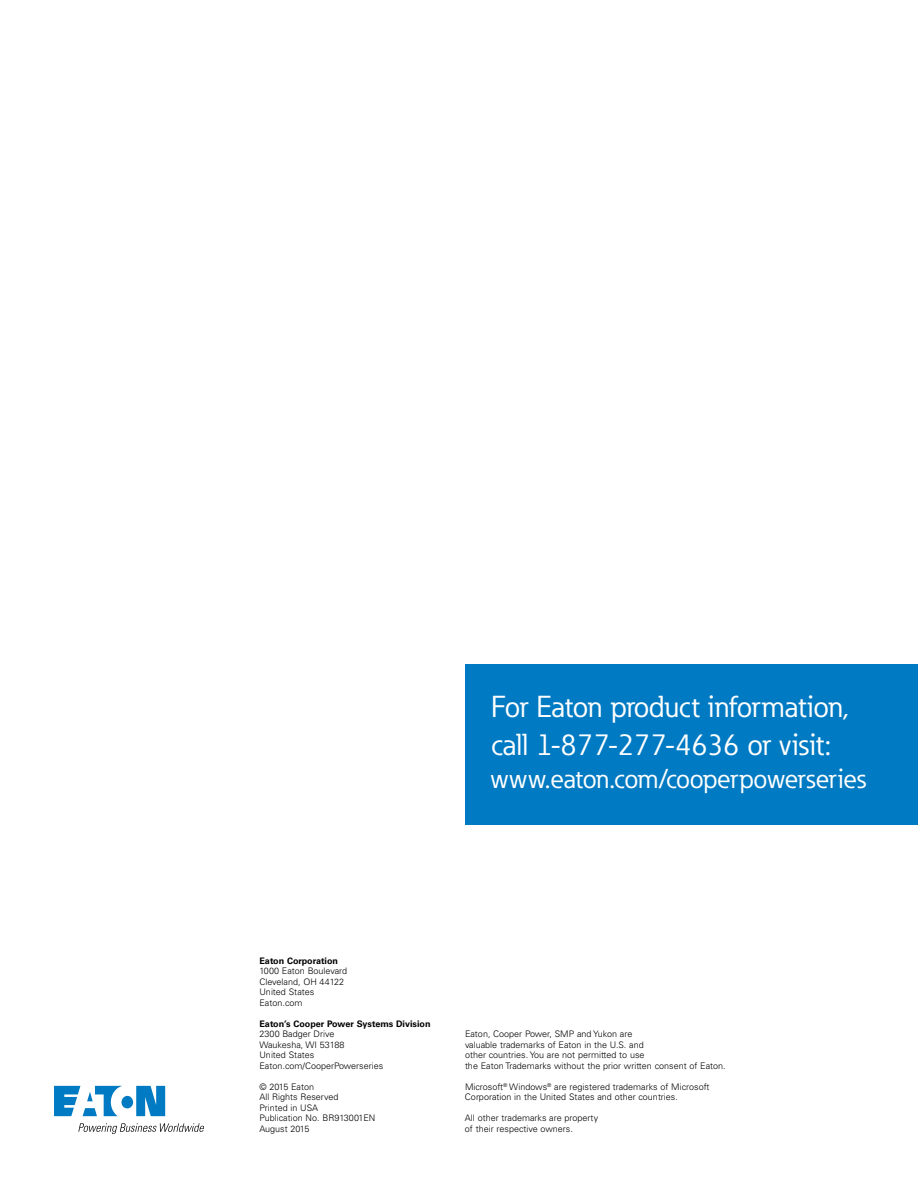
<style>
.page{position:relative;width:918px;height:1188px;background:#fff}
.page>*{position:absolute;margin:0;border:0;box-sizing:border-box;transform-origin:0 0}
.t1{font:30px/37.5px "Eaton";color:#fff}
.t2{font:27px "Eaton";letter-spacing:-.02em;color:#fff}
.t3{font:300 9px/10.5px "Univers LT Std";color:#000}
.t4{font:700 9px "Univers LT Std";color:#000}
</style>
<div class="page">
<svg style="left:54px;top:1086px;width:111px;height:30px"></svg>
<svg style="left:78px;top:1123px;width:126px;height:11px"></svg>
<div style="left:465px;top:664px;width:453px;height:161px;background:#007ac2"></div>
<h1 class="t1" style="left:491px;top:688px;width:360px">For Eaton product information, call 1-877-277-4636 or visit:</h1>
<h2 class="t2" style="left:490px;top:761px;width:378px">www.eaton.com/cooperpowerseries</h2>
<p class="t4" style="left:259px;top:955px;width:80px">Eaton Corporation</p>
<p class="t3" style="left:259px;top:966px;width:89px">1000 Eaton Boulevard<br>Cleveland, OH 44122<br>United States<br>Eaton.com</p>
<p class="t4" style="left:259px;top:1018px;width:173px">Eaton’s Cooper Power Systems Division</p>
<p class="t3" style="left:259px;top:1029px;width:125px">2300 Badger Drive<br>Waukesha, WI 53188<br>United States<br>Eaton.com/CooperPowerseries</p>
<p class="t3" style="left:259px;top:1081px;width:117px">© 2015 Eaton<br>All Rights Reserved<br>Printed in USA<br>Publication No. BR913001EN<br>August 2015</p>
<p class="t3" style="left:465px;top:1029px;width:262px">Eaton, Cooper Power, SMP and Yukon are<br>valuable trademarks of Eaton in the U.S. and<br>other countries. You are not permitted to use<br>the Eaton Trademarks without the prior written consent of Eaton.</p>
<p class="t3" style="left:465px;top:1081px;width:246px">Microsoft<sup>®</sup> Windows<sup>®</sup> are registered trademarks of Microsoft<br>Corporation in the United States and other countries.</p>
<p class="t3" style="left:465px;top:1113px;width:135px">All other trademarks are property of their respective owners.</p>
</div>
